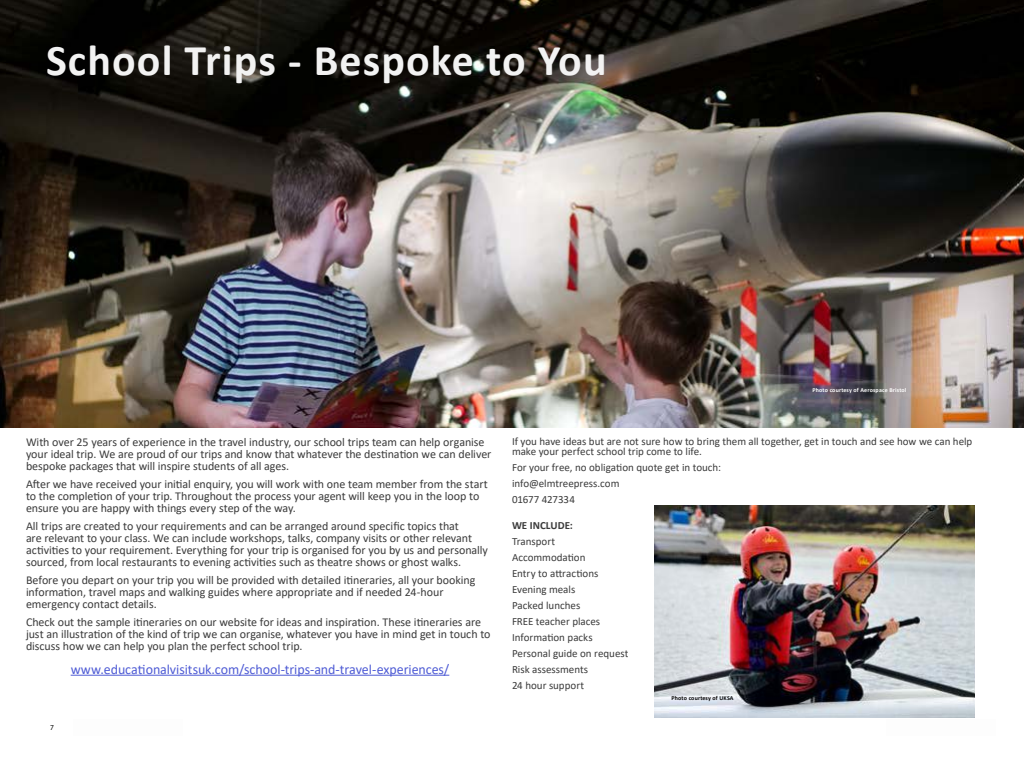
<style>
.page{position:relative;width:1024px;height:768px;background:#fff}
.page>*{position:absolute;margin:0;border:0;box-sizing:border-box;transform-origin:0 0}
.t1{font:700 44px "Calibri";letter-spacing:.025em;color:#f2f2f2}
.t2{font:14px "Calibri";letter-spacing:-.005em;color:#4f5cd5}
.t3{font:12px/12px "Calibri";letter-spacing:-.005em;color:#3b3b3b}
.t4{font:11px/16px "Calibri";color:#3b3b3b}
.t5{font:700 11px "Calibri";color:#3b3b3b}
.t6{font:7.5px "Myriad Pro";color:#000}
.t7{font:700 6px "Calibri";letter-spacing:.025em;color:#fff}
.t8{font:700 6px "Calibri";letter-spacing:.025em;color:#000}
</style>
<div class="page">
<img style="left:0;top:0;width:1024px;height:428px">
<hr style="left:71px;top:675px;width:378px;height:1px;background:#4f5cd5">
<img style="left:654px;top:505px;width:321px;height:213px">
<h1 class="t1" style="left:46px;top:30px;width:562px">School Trips - Bespoke to You</h1>
<p class="t7" style="left:813px;top:386px;width:95px">Photo courtesy of Aerospace Bristol</p>
<p class="t3" style="left:26px;top:435px;width:467px">With over 25 years of experience in the travel industry, our school trips team can help organise your ideal trip. We are proud of our trips and know that whatever the destination we can deliver bespoke packages that will inspire students of all ages.</p>
<p class="t3" style="left:26px;top:477px;width:463px">After we have received your initial enquiry, you will work with one team member from the start to the completion of your trip. Throughout the process your agent will keep you in the loop to ensure you are happy with things every step of the way.</p>
<p class="t3" style="left:26px;top:519px;width:464px">All trips are created to your requirements and can be arranged around specific topics that<br>are relevant to your class. We can include workshops, talks, company visits or other relevant activities to your requirement. Everything for your trip is organised for you by us and personally sourced, from local restaurants to evening activities such as theatre shows or ghost walks.</p>
<p class="t3" style="left:26px;top:573px;width:451px">Before you depart on your trip you will be provided with detailed itineraries, all your booking information, travel maps and walking guides where appropriate and if needed 24-hour emergency contact details.</p>
<p class="t3" style="left:26px;top:615px;width:466px">Check out the sample itineraries on our website for ideas and inspiration. These itineraries are just an illustration of the kind of trip we can organise, whatever you have in mind get in touch to discuss how we can help you plan the perfect school trip.</p>
<p class="t2" style="left:71px;top:659px;width:380px">www.educationalvisitsuk.com/school-trips-and-travel-experiences/</p>
<p class="t6" style="left:50px;top:723px;width:5px">7</p>
<p class="t4" style="left:512px;top:436px;width:462px;line-height:10px">If you have ideas but are not sure how to bring them all together, get in touch and see how we can help make your perfect school trip come to life.</p>
<p class="t4" style="left:512px;top:459px;width:211px">For your free, no obligation quote get in touch: info@elmtreepress.com<br>01677 427334</p>
<p class="t5" style="left:512px;top:518px;width:62px">WE INCLUDE:</p>
<p class="t4" style="left:512px;top:533px;width:118px">Transport<br>Accommodation<br>Entry to attractions<br>Evening meals<br>Packed lunches<br>FREE teacher places<br>Information packs<br>Personal guide on request<br>Risk assessments<br>24 hour support</p>
<p class="t8" style="left:672px;top:694px;width:64px">Photo courtesy of UKSA</p>
</div>
